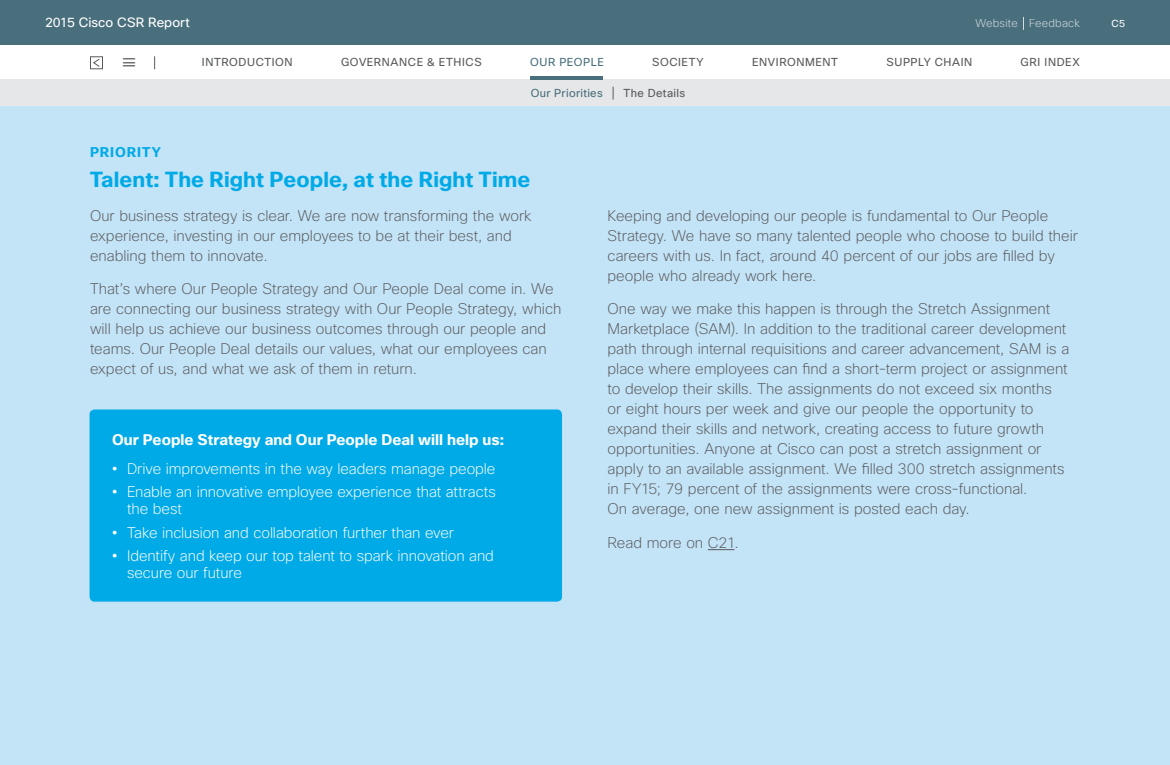
<style>
.page{position:relative;width:1170px;height:765px;background:#fff}
.page>*{position:absolute;margin:0;border:0;box-sizing:border-box;transform-origin:0 0}
.t1{font:700 21.25px "Cisco Sans";letter-spacing:.005em;color:#00aae7}
.t2{font:200 15px/20px "Cisco Sans";color:#595a5b}
.t3{font:200 15px/17.5px "Cisco Sans";letter-spacing:-.005em;color:#fff}
.t4{font:700 15px "Cisco Sans";letter-spacing:.005em;color:#fff}
.t5{font:700 13.75px "Cisco Sans";letter-spacing:.07em;color:#00aae7}
.t6{font:13.12px "Cisco Sans";letter-spacing:.005em;color:#fff}
.t7{font:11.25px "Cisco Sans";letter-spacing:.055em;color:#595a5b}
.t8{font:11.25px "Cisco Sans";letter-spacing:.035em;color:#496f7c}
.t9{font:200 11.25px "Cisco Sans";letter-spacing:.015em;color:#fff}
.t10{font:11.25px "Cisco Sans";letter-spacing:.03em;color:#595a5b}
.t11{font:700 10px "Cisco Sans";color:#595a5b;scale:2 1}
.t12{font:10px "Cisco Sans";color:#fff}
.s1{font-family:"Arial";font-weight:400}
</style>
<div class="page">
<div style="left:0;top:106px;width:1170px;height:659px;background:#c3e3f7"></div>
<svg style="left:708px;top:549px;width:26px;height:1px"></svg>
<div style="left:90px;top:410px;width:472px;height:192px;background:#00aae7;border-radius:5px"></div>
<div style="left:0;top:79px;width:1170px;height:27px;background:#e6e7e8"></div>
<div style="left:90px;top:56px;width:13px;height:13px;border:1px solid #595a5b"></div>
<svg style="left:92px;top:58px;width:9px;height:10px"></svg>
<div style="left:0;top:0;width:1170px;height:45px;background:#496f7c"></div>
<hr style="left:531px;top:76px;width:72px;height:3px;background:#496f7c">
<svg style="left:1023px;top:17px;width:1px;height:13px"></svg>
<svg style="left:154px;top:56px;width:1px;height:13px"></svg>
<svg style="left:613px;top:87px;width:1px;height:13px"></svg>
<p class="t6" style="left:45px;top:14px;width:146px">2015 Cisco CSR Report</p>
<p class="t9" style="left:976px;top:16px;width:106px">Website Feedback</p>
<p class="t12" style="left:1112px;top:17px;width:15px">C5</p>
<p class="t7" style="left:202px;top:55px;width:92px">INTRODUCTION</p>
<p class="t7" style="left:341px;top:55px;width:142px">GOVERNANCE &amp; ETHICS</p>
<p class="t8" style="left:530px;top:55px;width:75px">OUR PEOPLE</p>
<p class="t7" style="left:652px;top:55px;width:53px">SOCIETY</p>
<p class="t7" style="left:752px;top:55px;width:87px">ENVIRONMENT</p>
<p class="t7" style="left:887px;top:55px;width:87px">SUPPLY CHAIN</p>
<p class="t7" style="left:1021px;top:55px;width:61px">GRI INDEX</p>
<p class="t8" style="left:531px;top:86px;width:74px">Our Priorities</p>
<p class="t10" style="left:624px;top:86px;width:63px">The Details</p>
<p class="t11" style="left:123px;top:56px;width:7px">———</p>
<p class="t5" style="left:90px;top:144px;width:72px">PRIORITY</p>
<h1 class="t1" style="left:90px;top:166px;width:442px">Talent: The Right People, at the Right Time</h1>
<p class="t2" style="left:90px;top:205px;width:443px">Our business strategy is clear. We are now transforming the work experience, investing in our employees to be at their best, and enabling them to innovate.</p>
<p class="t2" style="left:90px;top:279px;width:473px">That’s where Our People Strategy and Our People Deal come in. We are connecting our business strategy with Our People Strategy, which will help us achieve our business outcomes through our people and teams. Our People Deal details our values, what our employees can expect of us, and what we ask of them in return.</p>
<p class="t4" style="left:112px;top:430px;width:394px">Our People Strategy and Our People Deal will help us:</p>
<p class="t3" style="left:112px;top:460px;width:385px"><span class="s1">•</span> Drive improvements in the way leaders manage people</p>
<p class="t3" style="left:127px;top:483px;width:370px;text-indent:-15px"><span class="s1">•</span> Enable an innovative employee experience that attracts the best</p>
<p class="t3" style="left:112px;top:524px;width:343px"><span class="s1">•</span> Take inclusion and collaboration further than ever</p>
<p class="t3" style="left:127px;top:547px;width:368px;text-indent:-15px"><span class="s1">•</span> Identify and keep our top talent to spark innovation and secure our future</p>
<p class="t2" style="left:608px;top:205px;width:472px">Keeping and developing our people is fundamental to Our People Strategy. We have so many talented people who choose to build their careers with us. In fact, around 40 percent of our jobs are filled by people who already work here.</p>
<p class="t2" style="left:608px;top:299px;width:463px">One way we make this happen is through the Stretch Assignment Marketplace (SAM). In addition to the traditional career development path through internal requisitions and career advancement, SAM is a place where employees can find a short-term project or assignment to develop their skills. The assignments do not exceed six months or eight hours per week and give our people the opportunity to expand their skills and network, creating access to future growth opportunities. Anyone at Cisco can post a stretch assignment or apply to an available assignment. We filled 300 stretch assignments in FY15; 79 percent of the assignments were cross-functional.<br>On average, one new assignment is posted each day.</p>
<p class="t2" style="left:608px;top:532px;width:133px">Read more on C21.</p>
</div>
